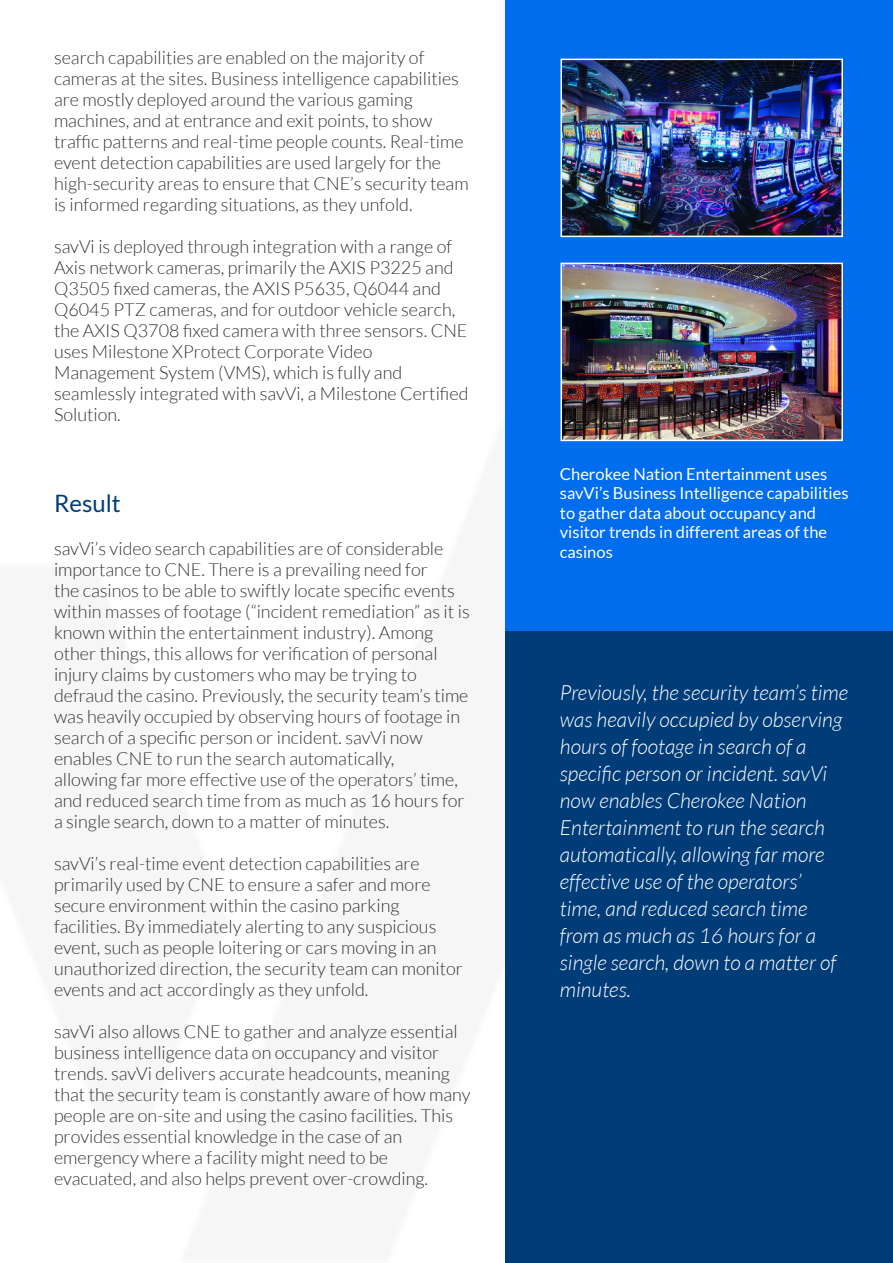
<style>
.page{position:relative;width:893px;height:1263px;background:#fff}
.page>*{position:absolute;margin:0;border:0;box-sizing:border-box;transform-origin:0 0}
.t1{font:24px "Lato";color:#003c78}
.t2{font:italic 300 21px/27px "Lato";color:#fff}
.t3{font:300 18px/21px "Lato";color:#333}
.t4{font:16.5px/19.5px "Lato";color:#fff}
</style>
<div class="page">
<div style="left:505px;top:0;width:388px;height:631px;background:#006cee"></div>
<div style="left:505px;top:631px;width:388px;height:632px;background:#003c78"></div>
<img style="left:563px;top:62px;width:277px;height:172px">
<div style="left:560px;top:59px;width:283px;height:178px;border:2px solid #fff"></div>
<img style="left:563px;top:266px;width:277px;height:172px">
<div style="left:560px;top:263px;width:283px;height:178px;border:2px solid #fff"></div>
<p class="t3" style="left:54px;top:47px;width:416px">search capabilities are enabled on the majority of cameras at the sites. Business intelligence capabilities are mostly deployed around the various gaming machines, and at entrance and exit points, to show traffic patterns and real-time people counts. Real-time event detection capabilities are used largely for the high-security areas to ensure that CNE’s security team is informed regarding situations, as they unfold.</p>
<p class="t3" style="left:54px;top:236px;width:416px">savVi is deployed through integration with a range of Axis network cameras, primarily the AXIS P3225 and Q3505 fixed cameras, the AXIS P5635, Q6044 and Q6045 PTZ cameras, and for outdoor vehicle search, the AXIS Q3708 fixed camera with three sensors. CNE uses Milestone XProtect Corporate Video Management System (VMS), which is fully and seamlessly integrated with savVi, a Milestone Certified Solution.</p>
<h1 class="t1" style="left:54px;top:490px;width:68px">Result</h1>
<p class="t3" style="left:54px;top:538px;width:417px">savVi’s video search capabilities are of considerable importance to CNE. There is a prevailing need for<br>the casinos to be able to swiftly locate specific events within masses of footage (“incident remediation” as it is known within the entertainment industry). Among other things, this allows for verification of personal injury claims by customers who may be trying to defraud the casino. Previously, the security team’s time was heavily occupied by observing hours of footage in search of a specific person or incident. savVi now enables CNE to run the search automatically,<br>allowing far more effective use of the operators’ time, and reduced search time from as much as 16 hours for a single search, down to a matter of minutes.</p>
<p class="t3" style="left:54px;top:853px;width:411px">savVi’s real-time event detection capabilities are primarily used by CNE to ensure a safer and more secure environment within the casino parking facilities. By immediately alerting to any suspicious event, such as people loitering or cars moving in an unauthorized direction, the security team can monitor events and act accordingly as they unfold.</p>
<p class="t3" style="left:54px;top:1021px;width:418px">savVi also allows CNE to gather and analyze essential business intelligence data on occupancy and visitor trends. savVi delivers accurate headcounts, meaning that the security team is constantly aware of how many people are on-site and using the casino facilities. This provides essential knowledge in the case of an emergency where a facility might need to be evacuated, and also helps prevent over-crowding.</p>
<p class="t4" style="left:560px;top:464px;width:290px">Cherokee Nation Entertainment uses savVi’s Business Intelligence capabilities to gather data about occupancy and visitor trends in different areas of the casinos</p>
<p class="t2" style="left:560px;top:679px;width:290px">Previously, the security team’s time was heavily occupied by observing hours of footage in search of a specific person or incident. savVi now enables Cherokee Nation<br>Entertainment to run the search automatically, allowing far more effective use of the operators’ time, and reduced search time from as much as 16 hours for a single search, down to a matter of minutes.</p>
</div>
